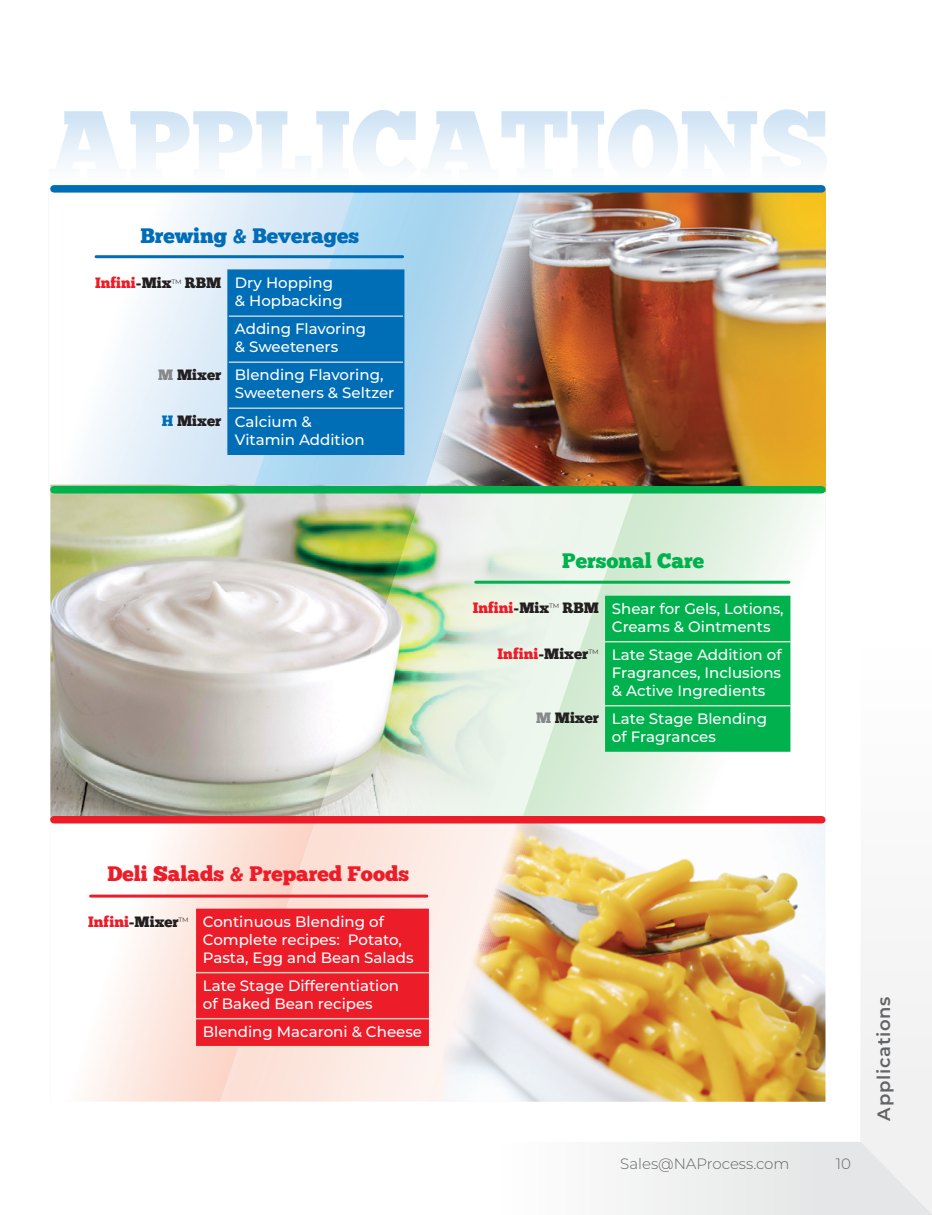
<style>
.page{position:relative;width:932px;height:1215px;background:#fff}
.page>*{position:absolute;margin:0;border:0;box-sizing:border-box;transform-origin:0 0}
.t1{font:101.25px "Chunk Five";color:#cfe3f5}
.t2{font:21px "Chunk Five";color:#ed1c29}
.t3{font:21px "Chunk Five";color:#006db7}
.t4{font:21px "Chunk Five";color:#00b14e}
.t5{font:600 18px "Montserrat";letter-spacing:.04em;color:#636466}
.t6{font:500 15px/18px "Montserrat";color:#fff}
.t7{font:300 15px "Montserrat";color:#636466}
.s1{font-family:"Chunk Five";font-weight:400;color:#ed1c29}
.s2{font-family:"Chunk Five";font-weight:400;color:#231f20}
.s3{font-weight:300;font-size:10.5px;color:#231f20}
.s4{font-family:"Chunk Five";font-weight:400;color:#86888a}
.s5{font-family:"Chunk Five";font-weight:400;color:#006db7}
</style>
<div class="page">
<svg style="left:50px;top:820px;width:170px;height:282px"></svg>
<svg style="left:50px;top:189px;width:203px;height:296px"></svg>
<svg style="left:634px;top:491px;width:191px;height:327px"></svg>
<img style="left:50px;top:485px;width:267px;height:335px">
<svg style="left:317px;top:494px;width:317px;height:322px;background:#dbe7d2"></svg>
<div style="left:605px;top:596px;width:185px;height:156px;background:#00b14e"></div>
<hr style="left:605px;top:641px;width:185px;height:1px;background:#cce7cb">
<hr style="left:605px;top:705px;width:185px;height:1px;background:#cce7cb">
<hr style="left:476px;top:581px;width:313px;height:3px;background:#00b14e">
<img style="left:519px;top:818px;width:306px;height:284px">
<svg style="left:220px;top:824px;width:299px;height:278px;background:#f8e4da"></svg>
<div style="left:54px;top:816px;width:767px;height:8px;background:#ed1c29"></div>
<hr style="left:91px;top:895px;width:336px;height:3px;background:#ed1c29">
<div style="left:196px;top:909px;width:233px;height:137px;background:#ed1c29"></div>
<hr style="left:196px;top:1046px;width:233px;height:1px;background:#cce7cb">
<hr style="left:196px;top:972px;width:233px;height:1px;background:#fbc8b6">
<hr style="left:196px;top:1018px;width:233px;height:1px;background:#fbc8b6">
<img style="left:521px;top:189px;width:304px;height:302px">
<div style="left:54px;top:185px;width:767px;height:8px;background:#006db7"></div>
<div style="left:54px;top:486px;width:767px;height:8px;background:#00b14e"></div>
<svg style="left:253px;top:189px;width:268px;height:300px;background:#afc8d8"></svg>
<div style="left:229px;top:271px;width:174px;height:183px;background:#006db7"></div>
<hr style="left:227px;top:271px;width:2px;height:45px;background:#006db7">
<hr style="left:403px;top:271px;width:1px;height:45px;background:#006db7">
<hr style="left:227px;top:269px;width:177px;height:2px;background:#006db7">
<hr style="left:227px;top:316px;width:2px;height:46px;background:#006db7">
<hr style="left:403px;top:316px;width:1px;height:46px;background:#006db7">
<hr style="left:227px;top:362px;width:2px;height:46px;background:#006db7">
<hr style="left:403px;top:362px;width:1px;height:46px;background:#006db7">
<hr style="left:227px;top:408px;width:2px;height:46px;background:#006db7">
<hr style="left:403px;top:408px;width:1px;height:46px;background:#006db7">
<hr style="left:227px;top:454px;width:177px;height:1px;background:#006db7">
<hr style="left:229px;top:315px;width:174px;height:2px;background:#c1cde9">
<hr style="left:229px;top:361px;width:174px;height:2px;background:#c1cde9">
<hr style="left:229px;top:407px;width:174px;height:2px;background:#c1cde9">
<hr style="left:96px;top:255px;width:306px;height:3px;background:#006db7">
<div style="left:861px;top:971px;width:71px;height:171px;background:#f2f2f3"></div>
<div style="left:625px;top:1142px;width:307px;height:73px;background:#ebecec"></div>
<h1 class="t1" style="left:47px;top:86px;width:784px">APPLICATIONS</h1>
<h2 class="t3" style="left:140px;top:223px;width:220px">Brewing &amp; Beverages</h2>
<p class="t6" style="left:235px;top:274px;width:109px;text-indent:-140px"><span class="s1">Infini</span><span class="s2">-Mix</span><span class="s3">™</span> <span class="s2">RBM</span> Dry Hopping &amp; Hopbacking</p>
<p class="t6" style="left:235px;top:320px;width:133px">Adding Flavoring &amp; Sweeteners</p>
<p class="t6" style="left:235px;top:366px;width:161px;text-indent:-77px"><span class="s4">M</span> <span class="s2">Mixer</span> Blending Flavoring,<br>Sweeteners &amp; Seltzer</p>
<p class="t6" style="left:235px;top:412px;width:131px;text-indent:-73px"><span class="s5">H</span> <span class="s2">Mixer</span> Calcium &amp;<br>Vitamin Addition</p>
<h2 class="t4" style="left:562px;top:548px;width:143px">Personal Care</h2>
<p class="t6" style="left:611px;top:599px;width:173px;text-indent:-139px"><span class="s1">Infini</span><span class="s2">-Mix</span><sup>™</sup> <span class="s2">RBM</span> Shear for Gels, Lotions,<br>Creams &amp; Ointments</p>
<p class="t6" style="left:611px;top:645px;width:171px;text-align:justify;text-indent:-114px"><span class="s1">Infini</span><span class="s2">-Mixer</span><sup>™</sup> Late Stage Addition of Fragrances, Inclusions &amp; Active Ingredients</p>
<p class="t6" style="left:611px;top:709px;width:157px;text-indent:-76px"><span class="s4">M</span> <span class="s2">Mixer</span> Late Stage Blending of Fragrances</p>
<h2 class="t2" style="left:107px;top:862px;width:303px">Deli Salads &amp; Prepared Foods</h2>
<p class="t6" style="left:203px;top:912px;width:212px;text-indent:-114px"><span class="s1">Infini</span><span class="s2">-Mixer</span><span class="s3">™</span> Continuous Blending of<br>Complete recipes: Potato,<br>Pasta, Egg and Bean Salads</p>
<p class="t6" style="left:203px;top:976px;width:198px">Late Stage Differentiation of Baked Bean recipes</p>
<p class="t6" style="left:203px;top:1022px;width:221px">Blending Macaroni &amp; Cheese</p>
<p class="t7" style="left:620px;top:1153px;width:171px">Sales@NAProcess.com</p>
<p class="t7" style="left:835px;top:1153px;width:17px">10</p>
<p class="t5" style="left:870px;top:1120px;width:125px;rotate:-90deg">Applications</p>
</div>
